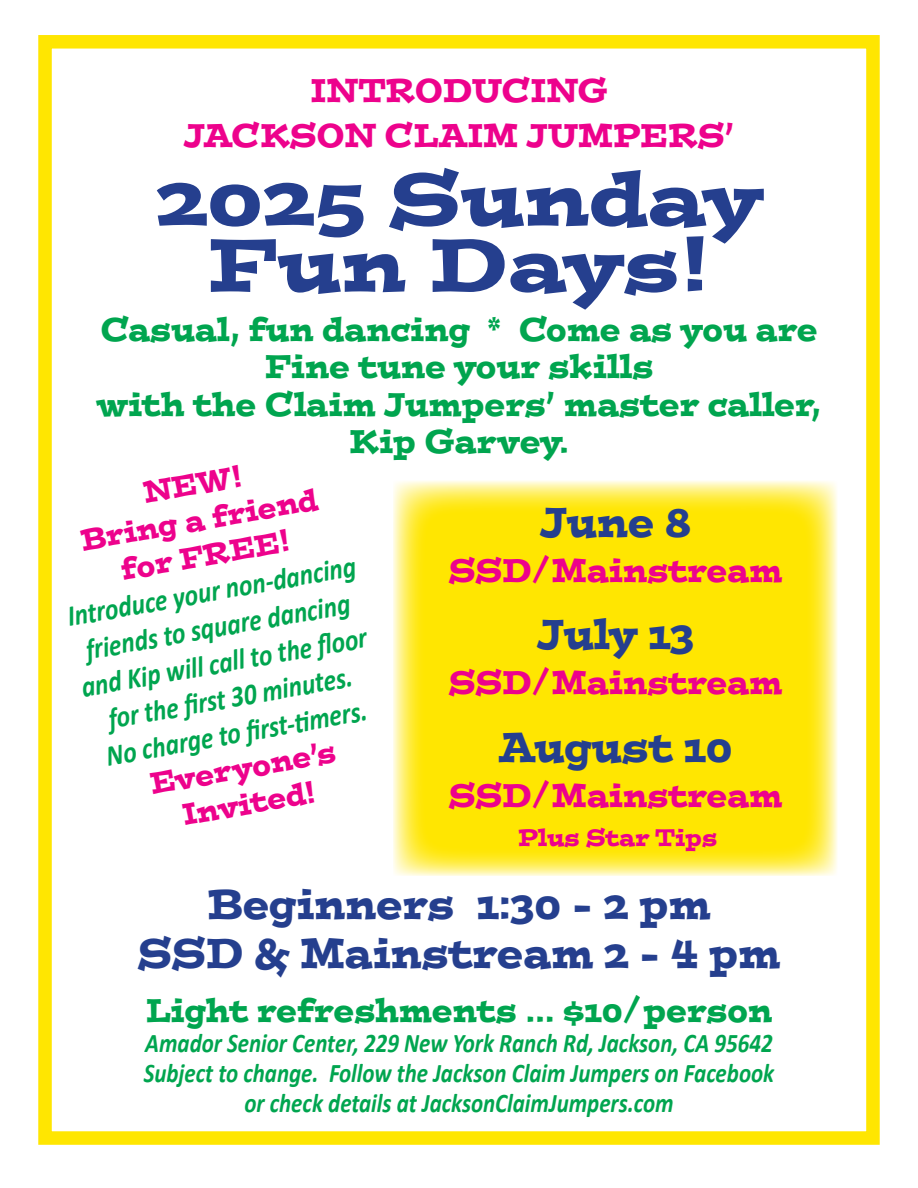
<style>
.page{position:relative;width:918px;height:1188px;background:#fff}
.page>*{position:absolute;margin:0;border:0;box-sizing:border-box;transform-origin:0 0}
.t1{font:75px "Postino Std";color:#253f8e}
.t2{font:42px "Postino Std";color:#253f8e;scale:.85 1}
.t3{font:33px/37.5px "Postino Std";color:#00a54f;text-align:center;scale:.85 1}
.t4{font:33px "Postino Std";color:#ed028c;scale:.85 1}
.t5{font:italic 700 30px/36px "Calibri";color:#00a54f;text-align:center;scale:.85 1}
.t6{font:30px/36px "Postino Std";color:#ed028c;text-align:center;scale:.85 1}
.t7{font:italic 700 27px "Calibri";color:#00a54f;scale:.85 1}
.t8{font:24px "Postino Std";color:#ed028c;scale:.85 1}
</style>
<div class="page">
<svg style="left:393px;top:481px;width:444px;height:395px;background:#ffe819"></svg>
<div style="left:38px;top:35px;width:842px;height:1110px;border:14px solid #ffe601"></div>
<p class="t4" style="left:311px;top:69px;width:351px">INTRODUCING</p>
<p class="t4" style="left:184px;top:114px;width:649px">JACKSON CLAIM JUMPERS’</p>
<p class="t1" style="left:156px;top:149px;width:607px">2025 Sunday</p>
<p class="t1" style="left:207px;top:215px;width:505px">Fun Days!</p>
<p class="t3" style="left:101px;top:310px;width:845px">Casual, fun dancing * Come as you are</p>
<p class="t3" style="left:97px;top:347px;width:853px">Fine tune your skills<br>with the Claim Jumpers’ master caller,</p>
<p class="t3" style="left:349px;top:422px;width:260px">Kip Garvey.</p>
<p class="t6" style="left:71px;top:487px;width:284px;rotate:-10deg">NEW!<br>Bring a friend for FREE!</p>
<p class="t2" style="left:540px;top:494px;width:178px">June 8</p>
<p class="t4" style="left:449px;top:548px;width:394px">SSD/Mainstream</p>
<p class="t2" style="left:537px;top:607px;width:186px">July 13</p>
<p class="t4" style="left:449px;top:661px;width:394px">SSD/Mainstream</p>
<p class="t2" style="left:499px;top:719px;width:277px">August 10</p>
<p class="t4" style="left:449px;top:773px;width:394px">SSD/Mainstream</p>
<p class="t8" style="left:518px;top:822px;width:236px">Plus Star Tips</p>
<p class="t5" style="left:64px;top:598px;width:346px;rotate:-10deg">Introduce your non-dancing friends to square dancing and Kip will call to the fl oor for the fi rst 30 minutes.<br>No charge to fi rst-ti mers.</p>
<p class="t6" style="left:147px;top:766px;width:222px;rotate:-10deg">Everyone’s<br>Invited!</p>
<p class="t2" style="left:207px;top:876px;width:593px">Beginners 1:30 - 2 pm</p>
<p class="t2" style="left:138px;top:926px;width:757px">SSD &amp; Mainstream 2 - 4 pm</p>
<p class="t3" style="left:146px;top:991px;width:738px">Light refreshments ... $10/person</p>
<p class="t7" style="left:145px;top:1024px;width:740px">Amador Senior Center, 229 New York Ranch Rd, Jackson, CA 95642</p>
<p class="t7" style="left:144px;top:1054px;width:743px">Subject to change. Follow the Jackson Claim Jumpers on Facebook</p>
<p class="t7" style="left:244px;top:1084px;width:506px">or check details at JacksonClaimJumpers.com</p>
</div>
